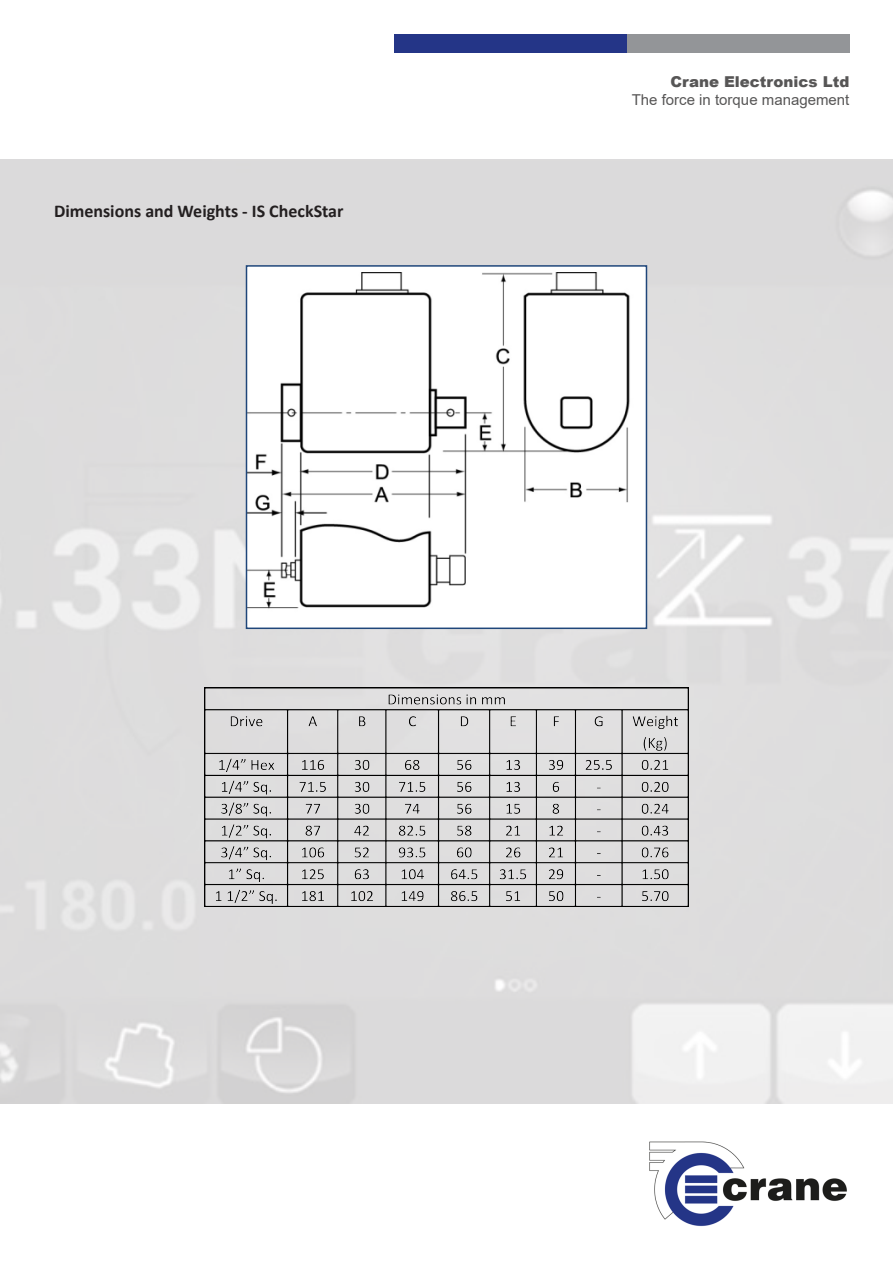
<style>
.page{position:relative;width:893px;height:1263px;background:#fff}
.page>*{position:absolute;margin:0;border:0;box-sizing:border-box;transform-origin:0 0}
.t1{font:700 18px "Calibri";color:#231f20}
.t2{font:15px "Arial";color:#575656}
.t3{font:900 15px "Arial";color:#575656}
</style>
<div class="page">
<div style="left:395px;top:34px;width:232px;height:18px;background:#243587"></div>
<div style="left:627px;top:34px;width:222px;height:18px;background:#939598"></div>
<img style="left:0;top:159px;width:893px;height:945px">
<img style="left:249px;top:272px;width:395px;height:354px">
<div style="left:246px;top:265px;width:401px;height:364px;border:2px solid #1f467a"></div>
<img style="left:205px;top:687px;width:483px;height:219px">
<img style="left:649px;top:1141px;width:198px;height:86px">
<p class="t1" style="left:54px;top:198px;width:291px">Dimensions and Weights - IS CheckStar</p>
<p class="t3" style="left:670px;top:71px;width:180px">Crane Electronics Ltd</p>
<p class="t2" style="left:632px;top:89px;width:219px">The force in torque management</p>
</div>
